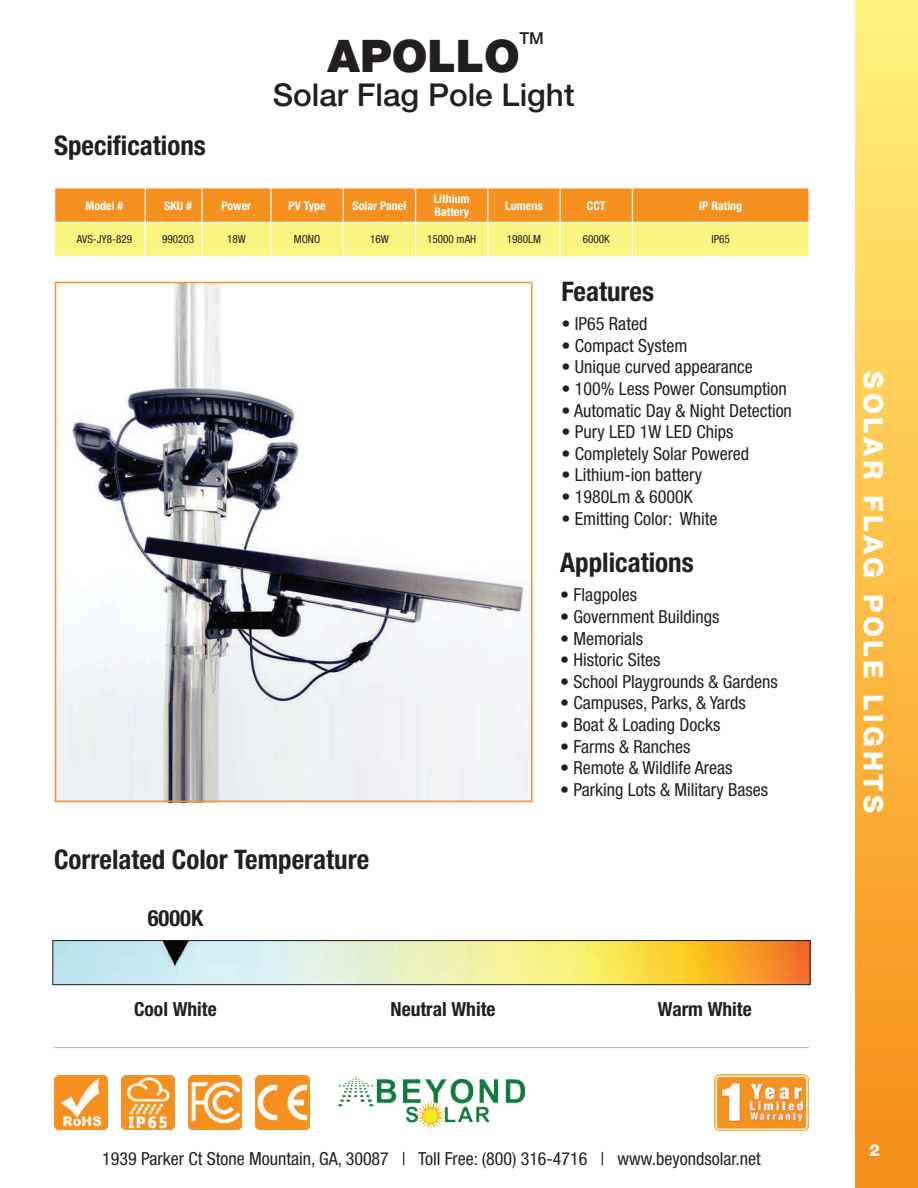
<style>
.page{position:relative;width:918px;height:1188px;background:#fff}
.page>*{position:absolute;margin:0;border:0;box-sizing:border-box;transform-origin:0 0}
.t1{font:900 45px "Helvetica Neue LT Pro";color:#231f20}
.t2{font:500 31.5px "Helvetica Neue LT Pro";color:#231f20}
.t3{font:700 condensed 27px "Helvetica Neue LT Pro";color:#231f20}
.t4{font:800 27px "Helvetica Neue LT Std";letter-spacing:.13em;color:#fff}
.t5{font:700 condensed 22.5px "Helvetica Neue LT Pro";color:#231f20}
.t6{font:700 condensed 19.5px "Helvetica Neue LT Pro";color:#231f20}
.t7{font:condensed 18px "Helvetica Neue LT Pro";color:#231f20}
.t8{font:500 16.5px "Helvetica Neue LT Pro";color:#231f20}
.t9{font:800 16.5px "Helvetica Neue LT Std";color:#fff}
.t10{font:700 condensed 12px/13.5px "Helvetica Neue LT Std";color:#fff}
.t11{font:condensed 11.25px "Helvetica Neue LT Pro";color:#231f20}
</style>
<div class="page">
<div style="left:855px;top:0;width:63px;height:1188px;background:linear-gradient(to bottom,#fff17b,#f78c16)"></div>
<img style="left:338px;top:1077px;width:187px;height:53px">
<img style="left:715px;top:1074px;width:94px;height:57px">
<img style="left:256px;top:1076px;width:53px;height:53px">
<img style="left:189px;top:1076px;width:53px;height:53px">
<img style="left:54px;top:1076px;width:53px;height:53px">
<img style="left:121px;top:1076px;width:54px;height:53px">
<svg style="left:55px;top:188px;width:753px;height:68px;background:#f8c252"></svg>
<hr style="left:560px;top:188px;width:1px;height:34px;background:#fff">
<hr style="left:487px;top:188px;width:1px;height:34px;background:#fff">
<hr style="left:415px;top:188px;width:1px;height:34px;background:#fff">
<hr style="left:632px;top:188px;width:1px;height:34px;background:#fff">
<hr style="left:270px;top:188px;width:2px;height:34px;background:#fff">
<hr style="left:343px;top:188px;width:1px;height:34px;background:#fff">
<hr style="left:201px;top:188px;width:2px;height:34px;background:#fff">
<hr style="left:54px;top:222px;width:100px;height:1px;background:#fff">
<hr style="left:154px;top:222px;width:48px;height:1px;background:#fff">
<hr style="left:202px;top:222px;width:69px;height:1px;background:#fff">
<hr style="left:271px;top:222px;width:72px;height:1px;background:#fff">
<hr style="left:343px;top:222px;width:73px;height:1px;background:#fff">
<hr style="left:416px;top:222px;width:72px;height:1px;background:#fff">
<hr style="left:488px;top:222px;width:72px;height:1px;background:#fff">
<hr style="left:560px;top:222px;width:72px;height:1px;background:#fff">
<hr style="left:632px;top:222px;width:178px;height:1px;background:#fff">
<hr style="left:201px;top:223px;width:2px;height:33px;background:#fff">
<hr style="left:270px;top:223px;width:2px;height:33px;background:#fff">
<hr style="left:343px;top:223px;width:1px;height:33px;background:#fff">
<hr style="left:415px;top:223px;width:1px;height:33px;background:#fff">
<hr style="left:487px;top:223px;width:1px;height:33px;background:#fff">
<hr style="left:560px;top:223px;width:1px;height:33px;background:#fff">
<hr style="left:632px;top:223px;width:1px;height:33px;background:#fff">
<img style="left:54px;top:942px;width:754px;height:41px">
<div style="left:52px;top:940px;width:758px;height:45px;border:1px solid #231f20"></div>
<img style="left:54px;top:282px;width:479px;height:521px">
<div style="left:55px;top:282px;width:478px;height:520px;border:2px solid #f69228"></div>
<hr style="left:54px;top:1047px;width:755px;height:1px;background:#afafaf">
<hr style="left:145px;top:184px;width:1px;height:78px;background:#fff">
<h3 class="t3" style="left:54px;top:129px;width:153px">Specifications</h3>
<p class="t8" style="left:519px;top:28px;width:26px">TM</p>
<h1 class="t1" style="left:328px;top:29px;width:194px">APOLLO</h1>
<h2 class="t2" style="left:273px;top:76px;width:303px">Solar Flag Pole Light</h2>
<p class="t10" style="left:86px;top:199px;width:39px">Model #</p>
<p class="t10" style="left:164px;top:199px;width:29px">SKU #</p>
<p class="t10" style="left:222px;top:199px;width:31px">Power</p>
<p class="t10" style="left:288px;top:199px;width:39px">PV Type</p>
<p class="t10" style="left:353px;top:199px;width:55px">Solar Panel</p>
<p class="t10" style="left:434px;top:192px;width:37px">Lithium<br>Battery</p>
<p class="t10" style="left:505px;top:199px;width:39px">Lumens</p>
<p class="t10" style="left:587px;top:199px;width:20px">CCT</p>
<p class="t10" style="left:699px;top:199px;width:45px">IP Rating</p>
<p class="t11" style="left:77px;top:233px;width:57px">AVS-JY8-829</p>
<p class="t11" style="left:162px;top:233px;width:34px">990203</p>
<p class="t11" style="left:227px;top:233px;width:20px">18W</p>
<p class="t11" style="left:294px;top:233px;width:28px">MONO</p>
<p class="t11" style="left:370px;top:233px;width:20px">16W</p>
<p class="t11" style="left:427px;top:233px;width:51px">15000 mAH</p>
<p class="t11" style="left:507px;top:233px;width:36px">1980LM</p>
<p class="t11" style="left:583px;top:233px;width:29px">6000K</p>
<p class="t11" style="left:712px;top:233px;width:20px">IP65</p>
<h3 class="t3" style="left:562px;top:275px;width:94px">Features</h3>
<p class="t7" style="left:562px;top:313px;width:87px">• IP65 Rated</p>
<p class="t7" style="left:562px;top:335px;width:127px">• Compact System</p>
<p class="t7" style="left:562px;top:357px;width:193px">• Unique curved appearance</p>
<p class="t7" style="left:562px;top:378px;width:227px">• 100% Less Power Consumption</p>
<p class="t7" style="left:562px;top:400px;width:232px">• Automatic Day &amp; Night Detection</p>
<p class="t7" style="left:562px;top:421px;width:173px">• Pury LED 1W LED Chips</p>
<p class="t7" style="left:562px;top:443px;width:189px">• Completely Solar Powered</p>
<p class="t7" style="left:562px;top:465px;width:142px">• Lithium-ion battery</p>
<p class="t7" style="left:562px;top:486px;width:133px">• 1980Lm &amp; 6000K</p>
<p class="t7" style="left:562px;top:508px;width:157px">• Emitting Color: White</p>
<h3 class="t3" style="left:560px;top:546px;width:135px">Applications</h3>
<p class="t7" style="left:560px;top:585px;width:78px">• Flagpoles</p>
<p class="t7" style="left:560px;top:606px;width:161px">• Government Buildings</p>
<p class="t7" style="left:560px;top:628px;width:84px">• Memorials</p>
<p class="t7" style="left:560px;top:649px;width:102px">• Historic Sites</p>
<p class="t7" style="left:560px;top:671px;width:219px">• School Playgrounds &amp; Gardens</p>
<p class="t7" style="left:560px;top:693px;width:187px">• Campuses, Parks, &amp; Yards</p>
<p class="t7" style="left:560px;top:714px;width:162px">• Boat &amp; Loading Docks</p>
<p class="t7" style="left:560px;top:736px;width:132px">• Farms &amp; Ranches</p>
<p class="t7" style="left:560px;top:757px;width:174px">• Remote &amp; Wildlife Areas</p>
<p class="t7" style="left:560px;top:779px;width:209px">• Parking Lots &amp; Military Bases</p>
<h3 class="t3" style="left:54px;top:843px;width:317px">Correlated Color Temperature</h3>
<p class="t5" style="left:148px;top:904px;width:57px">6000K</p>
<p class="t6" style="left:134px;top:997px;width:84px">Cool White</p>
<p class="t6" style="left:390px;top:997px;width:107px">Neutral White</p>
<p class="t6" style="left:658px;top:997px;width:95px">Warm White</p>
<p class="t7" style="left:102px;top:1148px;width:660px">1939 Parker Ct Stone Mountain, GA, 30087 | Toll Free: (800) 316-4716 | www.beyondsolar.net</p>
<h3 class="t4" style="left:889px;top:371px;width:443px;rotate:90deg">SOLAR FLAG POLE LIGHTS</h3>
<p class="t9" style="left:870px;top:1140px;width:12px">2</p>
</div>
